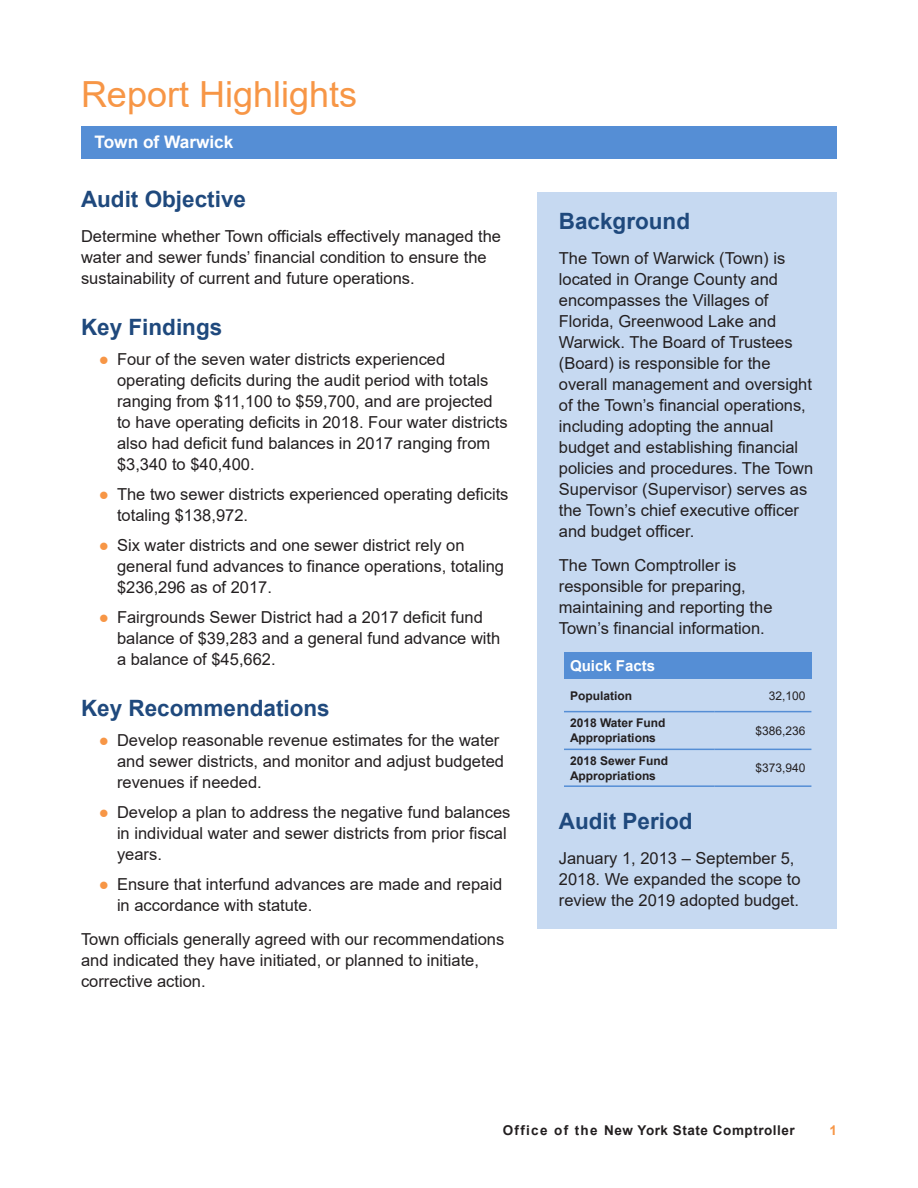
<style>
.page{position:relative;width:918px;height:1188px;background:#fff}
.page>*{position:absolute;margin:0;border:0;box-sizing:border-box;transform-origin:0 0}
.Section_Heads{font:36px "Arial";color:#f79646}
._2_Subheads{font:700 22.5px "Arial";color:#1f497d}
.t1{font:700 17.25px "Arial";color:#fff}
.Body_Text{font:16.5px/21px "Arial";color:#231f20}
.Footnotes{font:700 15px "Arial";color:#fff}
.t2{font:700 13.5px "Arial";letter-spacing:.04em;color:#231f20}
.t3{font:700 13.5px "Arial";color:#f79646}
.Footnotes-2{font:700 12px/15px "Arial";color:#231f20}
.Footnotes-3{font:12px "Arial";color:#231f20}
.s1{color:#f79646}
</style>
<div class="page">
<hr style="left:81px;top:126px;width:756px;height:3px;background:#558ed5">
<div style="left:538px;top:192px;width:299px;height:737px;background:#c6d9f1"></div>
<div style="left:81px;top:128px;width:756px;height:31px;background:#558ed5"></div>
<div style="left:564px;top:652px;width:247px;height:27px;background:#558ed5"></div>
<hr style="left:564px;top:711px;width:150px;height:1px;background:#558ed5">
<hr style="left:714px;top:711px;width:97px;height:1px;background:#558ed5">
<hr style="left:564px;top:749px;width:150px;height:1px;background:#558ed5">
<hr style="left:714px;top:749px;width:97px;height:1px;background:#558ed5">
<hr style="left:564px;top:785px;width:150px;height:2px;background:#558ed5">
<hr style="left:714px;top:785px;width:97px;height:2px;background:#558ed5">
<p class="Section_Heads" style="left:81px;top:70px;width:278px">Report Highlights</p>
<p class="t1" style="left:94px;top:129px;width:140px">Town of Warwick</p>
<p class="_2_Subheads" style="left:81px;top:184px;width:167px">Audit Objective</p>
<p class="Body_Text" style="left:81px;top:226px;width:422px">Determine whether Town officials effectively managed the water and sewer funds’ financial condition to ensure the sustainability of current and future operations.</p>
<p class="_2_Subheads" style="left:81px;top:311px;width:143px">Key Findings</p>
<p class="Body_Text" style="left:117px;top:349px;width:392px;text-indent:-18px"><span class="s1">●</span> Four of the seven water districts experienced operating deficits during the audit period with totals ranging from $11,100 to $59,700, and are projected to have operating deficits in 2018. Four water districts also had deficit fund balances in 2017 ranging from $3,340 to $40,400.</p>
<p class="Body_Text" style="left:117px;top:484px;width:393px;text-indent:-18px"><span class="s1">●</span> The two sewer districts experienced operating deficits totaling $138,972.</p>
<p class="Body_Text" style="left:117px;top:535px;width:389px;text-indent:-18px"><span class="s1">●</span> Six water districts and one sewer district rely on general fund advances to finance operations, totaling $236,296 as of 2017.</p>
<p class="Body_Text" style="left:117px;top:607px;width:385px;text-indent:-18px"><span class="s1">●</span> Fairgrounds Sewer District had a 2017 deficit fund balance of $39,283 and a general fund advance with a balance of $45,662.</p>
<p class="_2_Subheads" style="left:81px;top:692px;width:250px">Key Recommendations</p>
<p class="Body_Text" style="left:117px;top:730px;width:389px;text-indent:-18px"><span class="s1">●</span> Develop reasonable revenue estimates for the water and sewer districts, and monitor and adjust budgeted revenues if needed.</p>
<p class="Body_Text" style="left:117px;top:802px;width:395px;text-indent:-18px"><span class="s1">●</span> Develop a plan to address the negative fund balances in individual water and sewer districts from prior fiscal years.</p>
<p class="Body_Text" style="left:117px;top:874px;width:387px;text-indent:-18px"><span class="s1">●</span> Ensure that interfund advances are made and repaid in accordance with statute.</p>
<p class="Body_Text" style="left:81px;top:929px;width:425px">Town officials generally agreed with our recommendations and indicated they have initiated, or planned to initiate, corrective action.</p>
<p class="_2_Subheads" style="left:559px;top:206px;width:133px">Background</p>
<p class="Body_Text" style="left:559px;top:247px;width:256px">The Town of Warwick (Town) is located in Orange County and encompasses the Villages of<br>Florida, Greenwood Lake and<br>Warwick. The Board of Trustees (Board) is responsible for the overall management and oversight of the Town’s financial operations, including adopting the annual budget and establishing financial policies and procedures. The Town<br>Supervisor (Supervisor) serves as the Town’s chief executive officer and budget officer.</p>
<p class="Body_Text" style="left:559px;top:555px;width:215px">The Town Comptroller is responsible for preparing, maintaining and reporting the<br>Town’s financial information.</p>
<p class="Footnotes" style="left:570px;top:655px;width:87px">Quick Facts</p>
<p class="Footnotes-2" style="left:570px;top:688px;width:64px">Population</p>
<p class="Footnotes-3" style="left:769px;top:687px;width:38px">32,100</p>
<p class="Footnotes-2" style="left:570px;top:716px;width:97px">2018 Water Fund<br>Appropriations</p>
<p class="Footnotes-3" style="left:755px;top:722px;width:52px">$386,236</p>
<p class="Footnotes-2" style="left:570px;top:753px;width:100px">2018 Sewer Fund<br>Appropriations</p>
<p class="Footnotes-3" style="left:755px;top:760px;width:52px">$373,940</p>
<p class="_2_Subheads" style="left:559px;top:806px;width:135px">Audit Period</p>
<p class="Body_Text" style="left:559px;top:847px;width:243px">January 1, 2013 – September 5,<br>2018. We expanded the scope to review the 2019 adopted budget.</p>
<p class="t2" style="left:503px;top:1121px;width:294px">Office of the New York State Comptroller</p>
<p class="t3" style="left:829px;top:1121px;width:9px">1</p>
</div>
